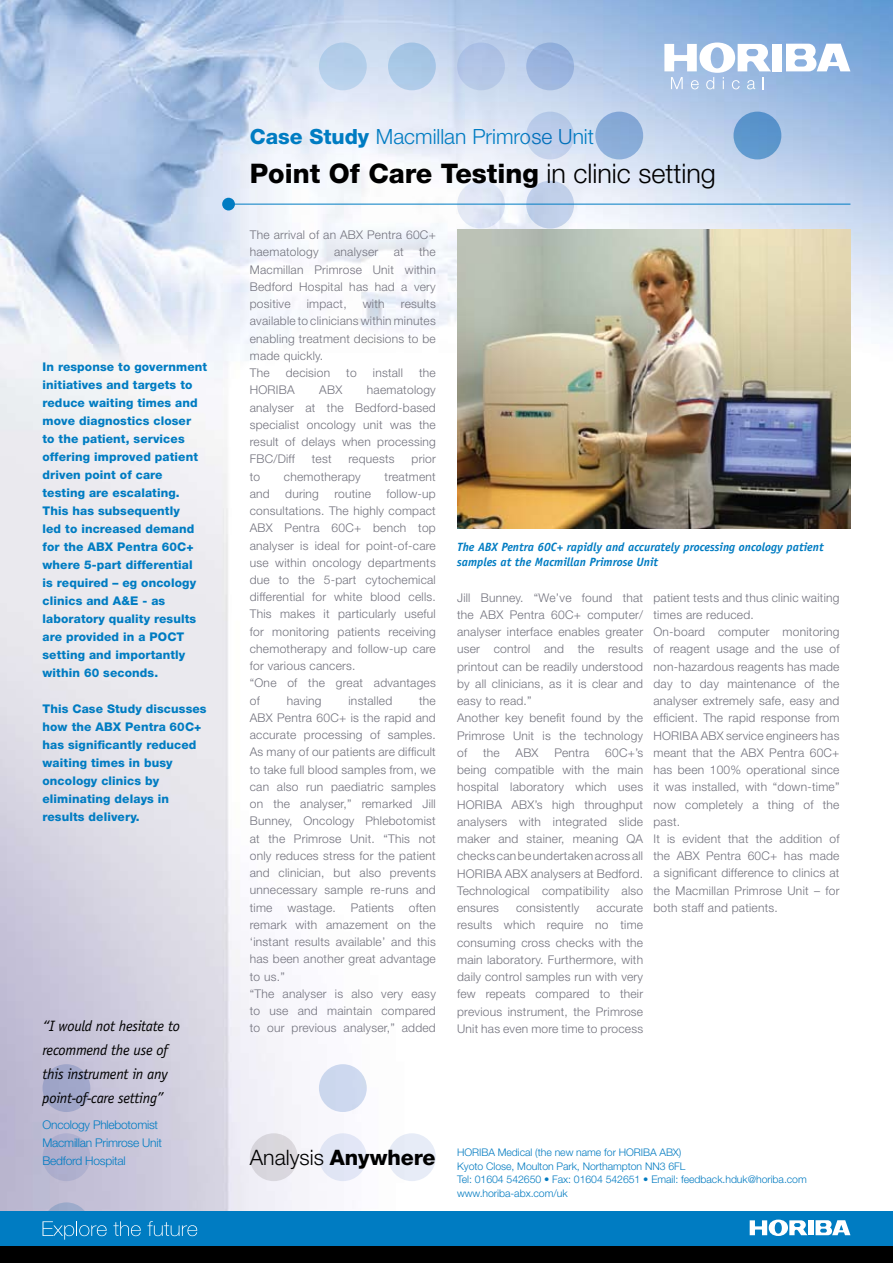
<style>
.page{position:relative;width:893px;height:1263px;background:#fff}
.page>*{position:absolute;margin:0;border:0;box-sizing:border-box;transform-origin:0 0}
.t1{font:800 27px "Helvetica Neue";color:#000}
.t2{font:300 21px "Helvetica Neue";color:#007cc2}
.t3{font:italic 15px/24px "Officina Sans";letter-spacing:-.02em;color:#000}
.t4{font:300 12px/17.2px "Helvetica Neue";letter-spacing:.02em;color:#72727d}
.t5{font:800 12px/18px "Helvetica Neue";letter-spacing:.01em;color:#007cc2}
.t6{font:italic 700 12px/15px "Officina Sans";color:#007cc2}
.t7{font:300 12px/18px "Helvetica Neue";letter-spacing:-.02em;color:#007cc2}
.t8{font:300 10.5px/13.5px "Helvetica Neue";letter-spacing:-.005em;color:#037bc1}
.s1{font-weight:800}
.s2{font-weight:300}
.s3{font-size:21.3px;color:#000}
.s4{font-weight:800;font-size:21.3px;color:#000}
</style>
<div class="page">
<img style="left:0;top:0;width:893px;height:1212px">
<svg style="left:43px;top:1202px;width:47px;height:48px"></svg>
<div style="left:43px;top:1064px;width:47px;height:48px;background:#a0a6c9;border-radius:50%"></div>
<div style="left:43px;top:1133px;width:47px;height:48px;background:#aeafcd;border-radius:50%"></div>
<div style="left:388px;top:43px;width:48px;height:47px;background:#a9c8e6;border-radius:50%"></div>
<div style="left:319px;top:43px;width:48px;height:47px;background:#b4ceea;border-radius:50%"></div>
<div style="left:733px;top:112px;width:48px;height:47px;background:#5c95cc;border-radius:50%"></div>
<div style="left:595px;top:112px;width:48px;height:47px;background:#88acd8;border-radius:50%"></div>
<div style="left:526px;top:43px;width:48px;height:47px;background:#9ab4de;border-radius:50%"></div>
<div style="left:526px;top:112px;width:48px;height:47px;background:#b9cbe9;border-radius:50%"></div>
<div style="left:250px;top:1133px;width:48px;height:48px;background:#d9d7dd;border-radius:50%"></div>
<div style="left:526px;top:181px;width:48px;height:48px;background:#c1d0e9;border-radius:50%"></div>
<div style="left:319px;top:1064px;width:48px;height:48px;background:#cdd8ef;border-radius:50%"></div>
<div style="left:457px;top:43px;width:48px;height:47px;background:#b2c4e6;border-radius:50%"></div>
<div style="left:457px;top:181px;width:48px;height:48px;background:#dfe6f5;border-radius:50%"></div>
<div style="left:319px;top:1133px;width:48px;height:48px;background:#e0e5f4;border-radius:50%"></div>
<div style="left:388px;top:1133px;width:48px;height:48px;background:#e7ecf7;border-radius:50%"></div>
<hr style="left:229px;top:204px;width:621px;height:1px;background:#007cc2">
<div style="left:0;top:1212px;width:893px;height:34px;background:#007cc2"></div>
<div style="left:808px;top:1220px;width:5px;height:15px;background:#fff"></div>
<svg style="left:750px;top:1219px;width:57px;height:17px"></svg>
<svg style="left:815px;top:1220px;width:35px;height:15px"></svg>
<svg style="left:43px;top:1221px;width:64px;height:19px"></svg>
<svg style="left:113px;top:1221px;width:28px;height:15px"></svg>
<svg style="left:147px;top:1221px;width:50px;height:15px"></svg>
<div style="left:0;top:1246px;width:893px;height:17px;background:#000"></div>
<div style="left:222px;top:198px;width:13px;height:12px;background:#007cc2;border-radius:50%"></div>
<img style="left:457px;top:230px;width:393px;height:298px">
<div style="left:772px;top:44px;width:10px;height:27px;background:#fff"></div>
<svg style="left:786px;top:44px;width:64px;height:27px"></svg>
<svg style="left:664px;top:43px;width:107px;height:46px"></svg>
<p class="t5" style="left:43px;top:357px;width:166px">In response to government initiatives and targets to reduce waiting times and move diagnostics closer<br>to the patient, services offering improved patient driven point of care testing are escalating.<br>This has subsequently<br>led to increased demand for the ABX Pentra 60C+ where 5-part differential<br>is required – eg oncology clinics and A&amp;E - as laboratory quality results are provided in a POCT setting and importantly within 60 seconds.</p>
<p class="t5" style="left:43px;top:699px;width:166px">This Case Study discusses how the ABX Pentra 60C+ has significantly reduced waiting times in busy oncology clinics by eliminating delays in results delivery.</p>
<p class="t3" style="left:43px;top:1014px;width:139px">“I would not hesitate to recommend the use of this instrument in any point-of-care setting”</p>
<p class="t7" style="left:43px;top:1116px;width:121px">Oncology Phlebotomist<br>Macmillan Primrose Unit<br>Bedford Hospital</p>
<h2 class="t2" style="left:250px;top:124px;width:346px"><span class="s1">Case Study</span> Macmillan Primrose Unit</h2>
<h1 class="t1" style="left:250px;top:157px;width:468px">Point Of Care Testing <span class="s2">in clinic setting</span></h1>
<p class="t4" style="left:250px;top:226px;width:188px">The arrival of an ABX Pentra 60C+ haematology</p>
<p class="t4" style="left:250px;top:243px;width:188px;text-align:justify;text-indent:169px">the Macmillan Primrose Unit within Bedford Hospital has had a very positive</p>
<p class="t4" style="left:334px;top:243px;width:46px">analyser</p>
<p class="t4" style="left:394px;top:243px;width:12px">at</p>
<p class="t4" style="left:250px;top:295px;width:188px;text-indent:151px">results available to clinicians within minutes enabling treatment decisions to be made quickly.<br>The</p>
<p class="t4" style="left:307px;top:295px;width:41px">impact,</p>
<p class="t4" style="left:363px;top:295px;width:23px">with</p>
<p class="t4" style="left:286px;top:364px;width:46px">decision</p>
<p class="t4" style="left:346px;top:364px;width:12px">to</p>
<p class="t4" style="left:373px;top:364px;width:32px">install</p>
<p class="t4" style="left:419px;top:364px;width:18px">the</p>
<p class="t4" style="left:250px;top:381px;width:46px">HORIBA</p>
<p class="t4" style="left:319px;top:381px;width:24px">ABX</p>
<p class="t4" style="left:250px;top:381px;width:188px;text-align:justify;text-indent:117px">haematology analyser at the Bedford-based specialist oncology unit was the result of delays when processing FBC/Diff</p>
<p class="t4" style="left:312px;top:450px;width:21px">test</p>
<p class="t4" style="left:348px;top:450px;width:48px">requests</p>
<p class="t4" style="left:412px;top:450px;width:26px">prior</p>
<p class="t4" style="left:250px;top:467px;width:12px">to</p>
<p class="t4" style="left:284px;top:467px;width:78px">chemotherapy</p>
<p class="t4" style="left:385px;top:467px;width:53px">treatment</p>
<p class="t4" style="left:250px;top:485px;width:22px">and</p>
<p class="t4" style="left:285px;top:485px;width:35px">during</p>
<p class="t4" style="left:334px;top:485px;width:38px">routine</p>
<p class="t4" style="left:250px;top:485px;width:188px;text-indent:137px">follow-up consultations. The highly compact<br>ABX Pentra 60C+ bench top analyser is ideal for point-of-care use within oncology departments due to the 5-part cytochemical differential for white blood cells.<br>This makes it particularly useful for monitoring patients receiving chemotherapy and follow-up care for various cancers.<br>“One of the great advantages of</p>
<p class="t4" style="left:250px;top:691px;width:188px;text-indent:169px">the<br>ABX Pentra 60C+ is the rapid and accurate processing of samples.<br>As many of our patients are difficult to take full blood samples from, we can also run paediatric samples on the analyser,” remarked Jill<br>Bunney, Oncology Phlebotomist at the Primrose Unit. “This not only reduces stress for the patient and clinician, but also prevents unnecessary sample re-runs and time wastage. Patients often remark with amazement on the ‘instant results available’ and this has been another great advantage to us.”<br>“The analyser is also very easy to use and maintain compared to our previous analyser,” added</p>
<p class="t4" style="left:287px;top:691px;width:36px">having</p>
<p class="t4" style="left:349px;top:691px;width:45px">installed</p>
<p class="t6" style="left:457px;top:539px;width:368px">The ABX Pentra 60C+ rapidly and accurately processing oncology patient samples at the Macmillan Primrose Unit</p>
<p class="t4" style="left:457px;top:588px;width:188px">Jill Bunney. “We’ve found that the ABX Pentra 60C+ computer/ analyser interface enables greater user control and the results printout can be readily understood by all clinicians, as it is clear and easy to read.”<br>Another key benefit found by the<br>Primrose Unit is the technology of</p>
<p class="t4" style="left:457px;top:744px;width:188px;text-align:justify;text-indent:148px">60C+’s being compatible with the main hospital laboratory which uses HORIBA ABX’s high throughput analysers with integrated slide maker and stainer, meaning QA checks can be undertaken across all HORIBA ABX analysers at Bedford.<br>Technological compatibility also ensures</p>
<p class="t4" style="left:483px;top:744px;width:18px">the</p>
<p class="t4" style="left:516px;top:744px;width:24px">ABX</p>
<p class="t4" style="left:554px;top:744px;width:36px">Pentra</p>
<p class="t4" style="left:516px;top:899px;width:65px">consistently</p>
<p class="t4" style="left:457px;top:899px;width:188px;text-align:justify;text-indent:139px">accurate results which require no time consuming cross checks with the main laboratory. Furthermore, with daily control samples run with very few repeats compared to their previous instrument, the Primrose Unit has even more time to process</p>
<p class="t4" style="left:653px;top:588px;width:188px">patient tests and thus clinic waiting times are reduced.<br>On-board computer monitoring of reagent usage and the use of non-hazardous reagents has made day to day maintenance of the analyser extremely safe, easy and efficient. The rapid response from<br>HORIBA ABX service engineers has meant that the ABX Pentra 60C+ has been 100% operational since it was installed, with “down-time” now completely a thing of the past.<br>It is evident that the addition of the ABX Pentra 60C+ has made a significant difference to clinics at the Macmillan Primrose Unit – for both staff and patients.</p>
<p class="t8" style="left:457px;top:1146px;width:351px;text-indent:-207px"><span class="s3">Analysis</span> <span class="s4">Anywhere</span> HORIBA Medical (the new name for HORIBA ABX)<br>Kyoto Close, Moulton Park, Northampton NN3 6FL<br>Tel: 01604 542650 • Fax: 01604 542651 • Email: feedback.hduk@horiba.com www.horiba-abx.com/uk</p>
</div>
